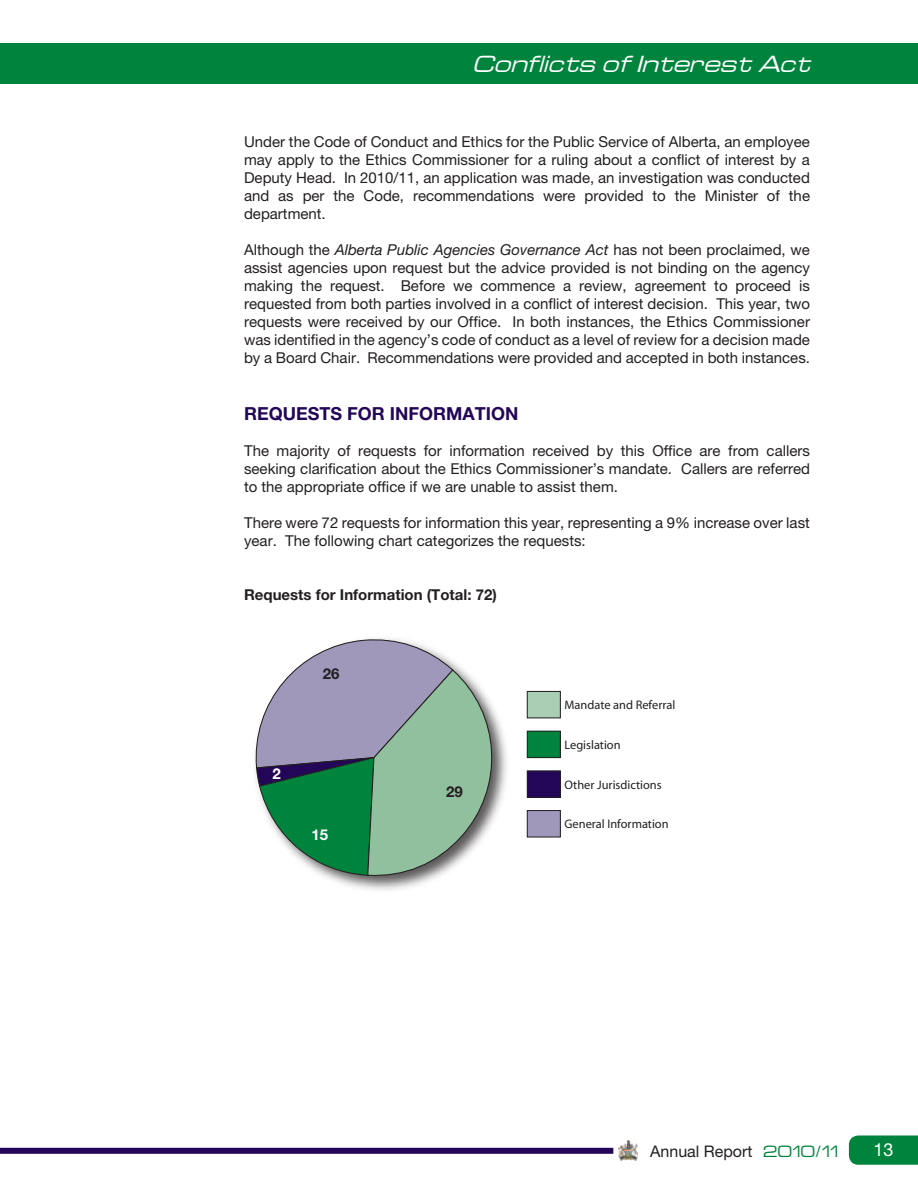
<style>
.page{position:relative;width:918px;height:1188px;background:#fff}
.page>*{position:absolute;margin:0;border:0;box-sizing:border-box;transform-origin:0 0}
.t1{font:italic 21px "Euro Technic Ext";color:#fff}
.t2{font:700 18px "Helvetica Neue";color:#230658}
.t3{font:18px "Helvetica Neue";color:#fff}
.t4{font:16.05px "Helvetica Neue";color:#231f20}
.t5{font:15px/18px "Helvetica Neue";color:#231f20;text-align:justify}
.t6{font:700 15px "Helvetica Neue";color:#231f20}
.t7{font:700 15px "Helvetica Neue";color:#fff}
.t8{font:12.45px "Myriad";color:#231f20}
.s1{font-style:italic}
.s2{font-family:"Euro Technic Ext";font-size:14.7px;color:#00843d}
</style>
<div class="page">
<div style="left:0;top:1148px;width:613px;height:6px;background:#230658"></div>
<div style="left:849px;top:1136px;width:69px;height:29px;background:#00843d"></div>
<img style="left:618px;top:1140px;width:19px;height:20px">
<div style="left:0;top:43px;width:918px;height:41px;background:#00843d"></div>
<div style="left:527px;top:691px;width:33px;height:27px;background:#aaceb3"></div>
<div style="left:527px;top:691px;width:34px;height:27px;border:1px solid #231f20"></div>
<div style="left:527px;top:731px;width:33px;height:27px;background:#00843d"></div>
<div style="left:527px;top:731px;width:34px;height:27px;border:1px solid #231f20"></div>
<div style="left:527px;top:771px;width:33px;height:26px;background:#230658"></div>
<div style="left:527px;top:771px;width:34px;height:27px;border:1px solid #231f20"></div>
<div style="left:527px;top:811px;width:33px;height:26px;background:#9f98bb"></div>
<div style="left:527px;top:810px;width:34px;height:27px;border:1px solid #231f20"></div>
<svg style="left:254px;top:637px;width:251px;height:240px"></svg>
<h1 class="t1" style="left:472px;top:51px;width:346px">Conflicts ofInterest Act</h1>
<p class="t5" style="left:244px;top:132px;width:567px">Under the Code of Conduct and Ethics for the Public Service of Alberta, an employee may apply to the Ethics Commissioner for a ruling about a conflict of interest by a Deputy Head. In 2010/11, an application was made, an investigation was conducted and as per the Code, recommendations were provided to the Minister of the department.</p>
<p class="t5" style="left:244px;top:240px;width:567px">Although the <span class="s1">Alberta Public Agencies Governance Act</span> has not been proclaimed, we assist agencies upon request but the advice provided is not binding on the agency making the request. Before we commence a review, agreement to proceed is requested from both parties involved in a conflict of interest decision. This year, two requests were received by our Office. In both instances, the Ethics Commissioner was identified in the agency’s code of conduct as a level of review for a decision made by a Board Chair. Recommendations were provided and accepted in both instances.</p>
<p class="t2" style="left:244px;top:403px;width:276px">REQUESTS FOR INFORMATION</p>
<p class="t5" style="left:244px;top:442px;width:567px">The majority of requests for information received by this Office are from callers seeking clarification about the Ethics Commissioner’s mandate. Callers are referred to the appropriate office if we are unable to assist them.</p>
<p class="t5" style="left:244px;top:514px;width:567px">There were 72 requests for information this year, representing a 9% increase over last year. The following chart categorizes the requests:</p>
<p class="t6" style="left:244px;top:586px;width:254px">Requests for Information (Total: 72)</p>
<p class="t6" style="left:323px;top:665px;width:18px">26</p>
<p class="t7" style="left:273px;top:765px;width:10px">2</p>
<p class="t7" style="left:312px;top:826px;width:18px">15</p>
<p class="t6" style="left:446px;top:782px;width:18px">29</p>
<p class="t8" style="left:564px;top:699px;width:112px">Mandate and Referral</p>
<p class="t8" style="left:564px;top:739px;width:58px">Legislation</p>
<p class="t8" style="left:564px;top:778px;width:99px">Other Jurisdictions</p>
<p class="t8" style="left:564px;top:818px;width:106px">General Information</p>
<p class="t4" style="left:650px;top:1142px;width:189px">Annual Report <span class="s2">2010/11</span></p>
<p class="t3" style="left:873px;top:1139px;width:22px">13</p>
</div>
